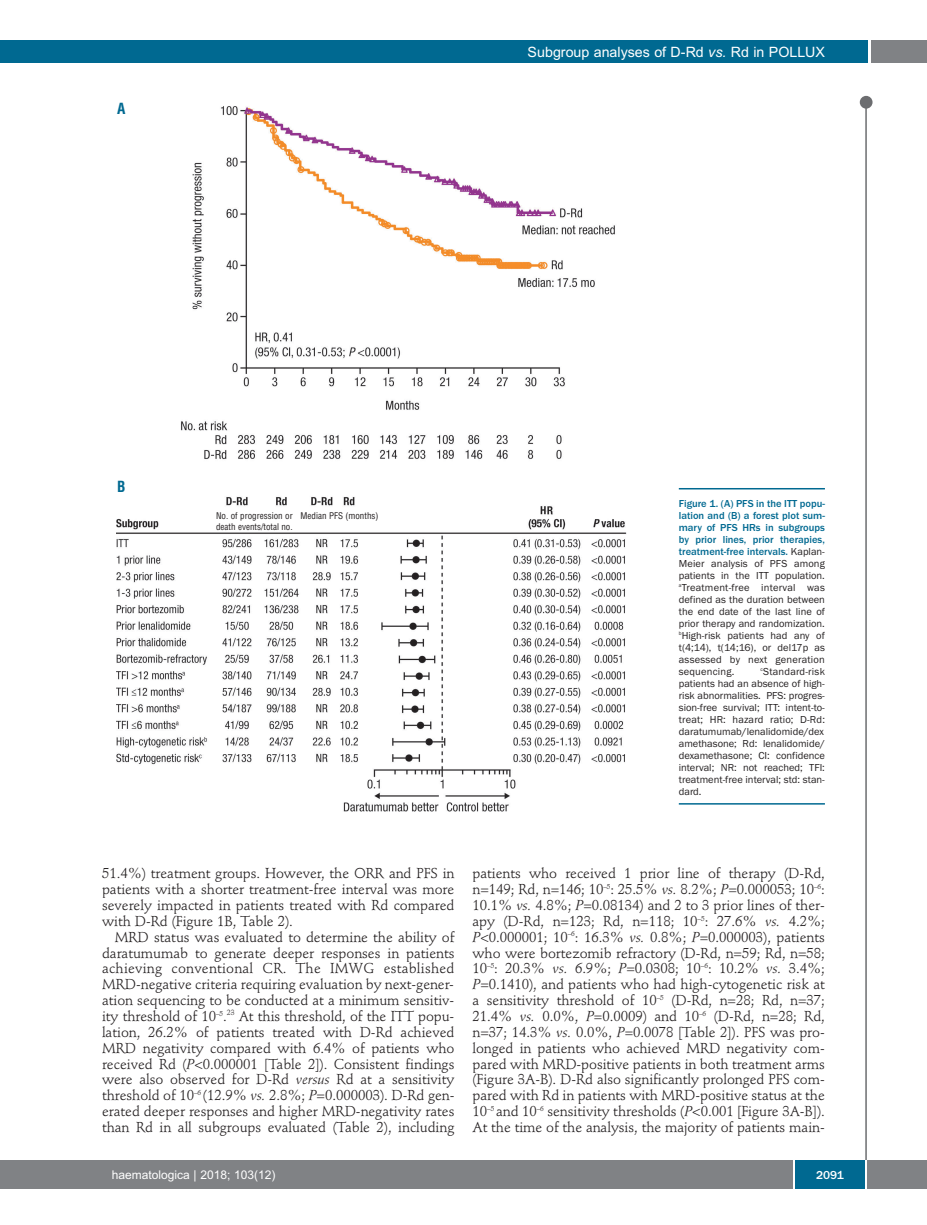
<style>
.page{position:relative;width:927px;height:1225px;background:#fff}
.page>*{position:absolute;margin:0;border:0;box-sizing:border-box;transform-origin:0 0}
.t1{font:700 condensed 15px "Helvetica";color:#006991}
.t2{font:14.25px/15.9px "Stempel Schneidler";letter-spacing:-.005em;color:#231f20;text-align:justify}
.t3{font:14.25px "Arial";color:#fff}
.t4{font:12px "Arial";color:#fff}
.t5{font:500 12px "Franklin Gothic";color:#fff}
.t6{font:10.5px/12px "Franklin Gothic";color:#231f20;text-align:justify}
.t7{font:condensed 9px/10.8px "Helvetica";color:#231f20}
.s1{font-style:italic}
.s2{font-weight:500;color:#006991}
</style>
<div class="page">
<div style="left:860px;top:96px;width:12px;height:13px;background:#6c6d70;border-radius:50%"></div>
<hr style="left:865px;top:98px;width:2px;height:1062px;background:#6c6d70">
<div style="left:871px;top:40px;width:56px;height:22px;background:#808285"></div>
<div style="left:18px;top:40px;width:849px;height:22px;background:#006991"></div>
<div style="left:17px;top:1160px;width:910px;height:28px;background:#808285"></div>
<div style="left:795px;top:1160px;width:70px;height:28px;background:#006991"></div>
<hr style="left:793px;top:1160px;width:2px;height:28px;background:#fff">
<hr style="left:865px;top:1160px;width:2px;height:28px;background:#fff">
<div style="left:0;top:40px;width:19px;height:22px;background:#006991"></div>
<div style="left:0;top:1160px;width:18px;height:28px;background:#808285"></div>
<img style="left:116px;top:106px;width:510px;height:706px">
<hr style="left:679px;top:488px;width:146px;height:1px;background:#006991">
<hr style="left:679px;top:803px;width:146px;height:1px;background:#006991">
<p class="t1" style="left:117px;top:100px;width:10px">A</p>
<p class="t3" style="left:528px;top:44px;width:299px">Subgroup analyses of D-Rd <span class="s1">vs.</span> Rd in POLLUX</p>
<p class="t1" style="left:117px;top:478px;width:10px">B</p>
<p class="t7" style="left:216px;top:510px;width:78px">No. of progression or death events/total no.</p>
<p class="t7" style="left:301px;top:510px;width:79px">Median PFS (months)</p>
<p class="t6" style="left:679px;top:497px;width:148px"><span class="s2">Figure 1. (A) PFS in the ITT popu&shy;lation and (B) a forest plot sum&shy;mary of PFS HRs in subgroups by prior lines, prior therapies, treatment-free intervals.</span> Kaplan-Meier analysis of PFS among patients in the ITT population. <sup>a</sup>Treatment-free interval was defined as the duration between the end date of the last line of prior therapy and randomization. <sup>b</sup>High-risk patients had any of t(4;14), t(14;16), or del17p as assessed by next generation sequencing.</p>
<p class="t6" style="left:679px;top:665px;width:148px;text-indent:82px"><sup>c</sup>Standard-risk patients had an absence of high&shy;risk abnormalities. PFS: progres&shy;sion-free survival; ITT: intent-to&shy;treat; HR: hazard ratio; D-Rd: daratumumab/lenalidomide/dex amethasone; Rd: lenalidomide/ dexamethasone; CI: confidence interval; NR: not reached; TFI: treatment-free interval; std: stan&shy;dard.</p>
<p class="t2" style="left:102px;top:867px;width:354px">51.4%) treatment groups. However, the ORR and PFS in patients with a shorter treatment-free interval was more severely impacted in patients treated with Rd compared with D-Rd (Figure 1B, Table 2).</p>
<p class="t2" style="left:102px;top:930px;width:354px;text-indent:13px">MRD status was evaluated to determine the ability of daratumumab to generate deeper responses in patients achieving conventional CR. The IMWG established MRD-negative criteria requiring evaluation by next-gener&shy;ation sequencing to be conducted at a minimum sensitiv&shy;ity threshold of 10<sup>–5</sup>.<sup>23</sup> At this threshold, of the ITT popu&shy;lation, 26.2% of patients treated with D-Rd achieved MRD negativity compared with 6.4% of patients who received Rd (<span class="s1">P</span>&lt;0.000001 [Table 2]). Consistent findings were also observed for D-Rd <span class="s1">versus</span> Rd at a sensitivity threshold of 10<sup>–6</sup> (12.9% <span class="s1">vs.</span> 2.8%; <span class="s1">P</span>=0.000003). D-Rd gen&shy;erated deeper responses and higher MRD-negativity rates than Rd in all subgroups evaluated (Table 2), including</p>
<p class="t2" style="left:472px;top:867px;width:354px">patients who received 1 prior line of therapy (D-Rd, n=149; Rd, n=146; 10<sup>–5</sup>: 25.5% <span class="s1">vs.</span> 8.2%; <span class="s1">P</span>=0.000053; 10<sup>–6</sup>:<br>10.1% <span class="s1">vs.</span> 4.8%; <span class="s1">P</span>=0.08134) and 2 to 3 prior lines of ther&shy;apy (D-Rd, n=123; Rd, n=118; 10<sup>–5</sup>: 27.6% <span class="s1">vs.</span> 4.2%; <span class="s1">P</span>&lt;0.000001; 10<sup>–6</sup>: 16.3% <span class="s1">vs.</span> 0.8%; <span class="s1">P</span>=0.000003), patients who were bortezomib refractory (D-Rd, n=59; Rd, n=58; 10<sup>–5</sup>: 20.3% <span class="s1">vs.</span> 6.9%; <span class="s1">P</span>=0.0308; 10<sup>–6</sup>: 10.2% <span class="s1">vs.</span> 3.4%; <span class="s1">P</span>=0.1410), and patients who had high-cytogenetic risk at a sensitivity threshold of 10<sup>–5</sup> (D-Rd, n=28; Rd, n=37; 21.4% <span class="s1">vs.</span> 0.0%, <span class="s1">P</span>=0.0009) and 10<sup>–6</sup> (D-Rd, n=28; Rd, n=37; 14.3% <span class="s1">vs.</span> 0.0%, <span class="s1">P</span>=0.0078 [Table 2]). PFS was pro&shy;longed in patients who achieved MRD negativity com&shy;pared with MRD-positive patients in both treatment arms (Figure 3A-B). D-Rd also significantly prolonged PFS com&shy;pared with Rd in patients with MRD-positive status at the 10<sup>–5</sup> and 10<sup>–6</sup> sensitivity thresholds (<span class="s1">P</span>&lt;0.001 [Figure 3A-B]).<br>At the time of the analysis, the majority of patients main-</p>
<p class="t4" style="left:112px;top:1167px;width:165px">haematologica | 2018; 103(12)</p>
<p class="t5" style="left:816px;top:1167px;width:29px">2091</p>
</div>
